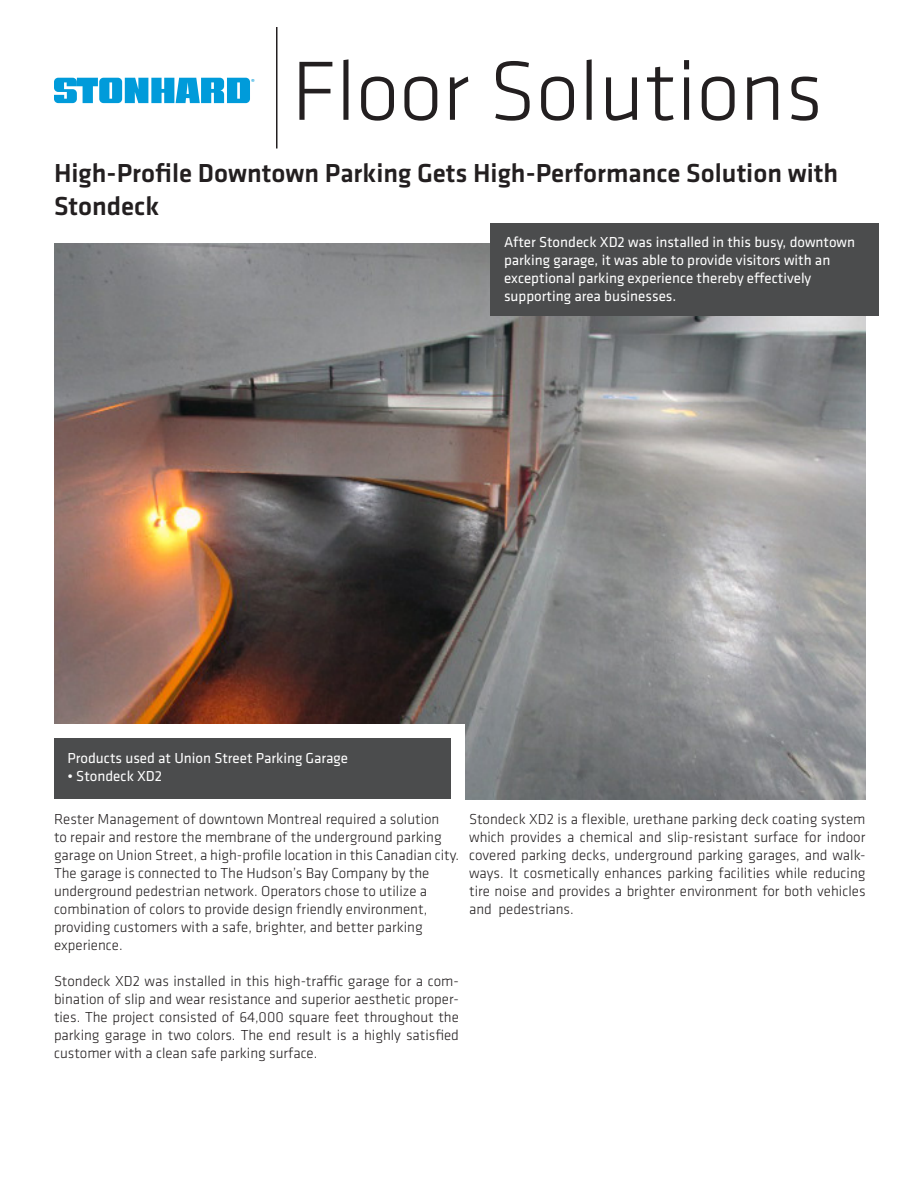
<style>
.page{position:relative;width:918px;height:1188px;background:#fff}
.page>*{position:absolute;margin:0;border:0;box-sizing:border-box;transform-origin:0 0}
.t1{font:300 87px "Klavika";color:#231f20}
.t2{font:500 27px "Klavika";color:#231f20}
.t3{font:300 15px/18px "Klavika";color:#231f20;text-align:justify}
.t4{font:15px/18px "Klavika";color:#fff}
.t5{font:8.85px "Myriad Pro";color:#009bda}
</style>
<div class="page">
<hr style="left:276px;top:27px;width:2px;height:121px;background:#231f20">
<img style="left:54px;top:244px;width:812px;height:555px">
<div style="left:491px;top:223px;width:388px;height:92px;background:#4b4c4d"></div>
<div style="left:54px;top:724px;width:410px;height:81px;background:#fff"></div>
<div style="left:54px;top:738px;width:396px;height:61px;background:#4b4c4d"></div>
<svg style="left:54px;top:78px;width:196px;height:25px;background:#32aee1"></svg>
<p class="t5" style="left:251px;top:76px;width:5px">®</p>
<p class="t1" style="left:292px;top:39px;width:533px">Floor Solutions</p>
<p class="t2" style="left:54px;top:155px;width:786px">High-Profile Downtown Parking Gets High-Performance Solution with</p>
<p class="t2" style="left:54px;top:187px;width:107px">Stondeck</p>
<p class="t4" style="left:504px;top:233px;width:353px">After Stondeck XD2 was installed in this busy, downtown parking garage, it was able to provide visitors with an exceptional parking experience thereby effectively</p>
<p class="t4" style="left:504px;top:287px;width:174px">supporting area businesses.</p>
<p class="t4" style="left:68px;top:749px;width:282px">Products used at Union Street Parking Garage</p>
<p class="t4" style="left:68px;top:767px;width:96px">• Stondeck XD2</p>
<p class="t3" style="left:54px;top:809px;width:387px">Rester Management of downtown Montreal required a solution</p>
<p class="t3" style="left:54px;top:827px;width:389px">to repair and restore the membrane of the underground parking</p>
<p class="t3" style="left:54px;top:845px;width:407px">garage on Union Street, a high-profile location in this Canadian city.<br>The garage is connected to The Hudson’s Bay Company by the</p>
<p class="t3" style="left:54px;top:881px;width:375px">underground pedestrian network. Operators chose to utilize a</p>
<p class="t3" style="left:54px;top:899px;width:375px">combination of colors to provide design friendly environment,</p>
<p class="t3" style="left:54px;top:917px;width:370px">providing customers with a safe, brighter, and better parking</p>
<p class="t3" style="left:54px;top:935px;width:70px">experience.</p>
<p class="t3" style="left:54px;top:971px;width:407px">Stondeck XD2 was installed in this high-traffic garage for a com&shy;bination of slip and wear resistance and superior aesthetic proper&shy;ties. The project consisted of 64,000 square feet throughout the parking garage in two colors. The end result is a highly satisfied customer with a clean safe parking surface.</p>
<p class="t3" style="left:469px;top:809px;width:398px">Stondeck XD2 is a flexible, urethane parking deck coating system which provides a chemical and slip-resistant surface for indoor covered parking decks, underground parking garages, and walk&shy;ways. It cosmetically enhances parking facilities while reducing tire noise and provides a brighter environment for both vehicles and pedestrians.</p>
</div>
